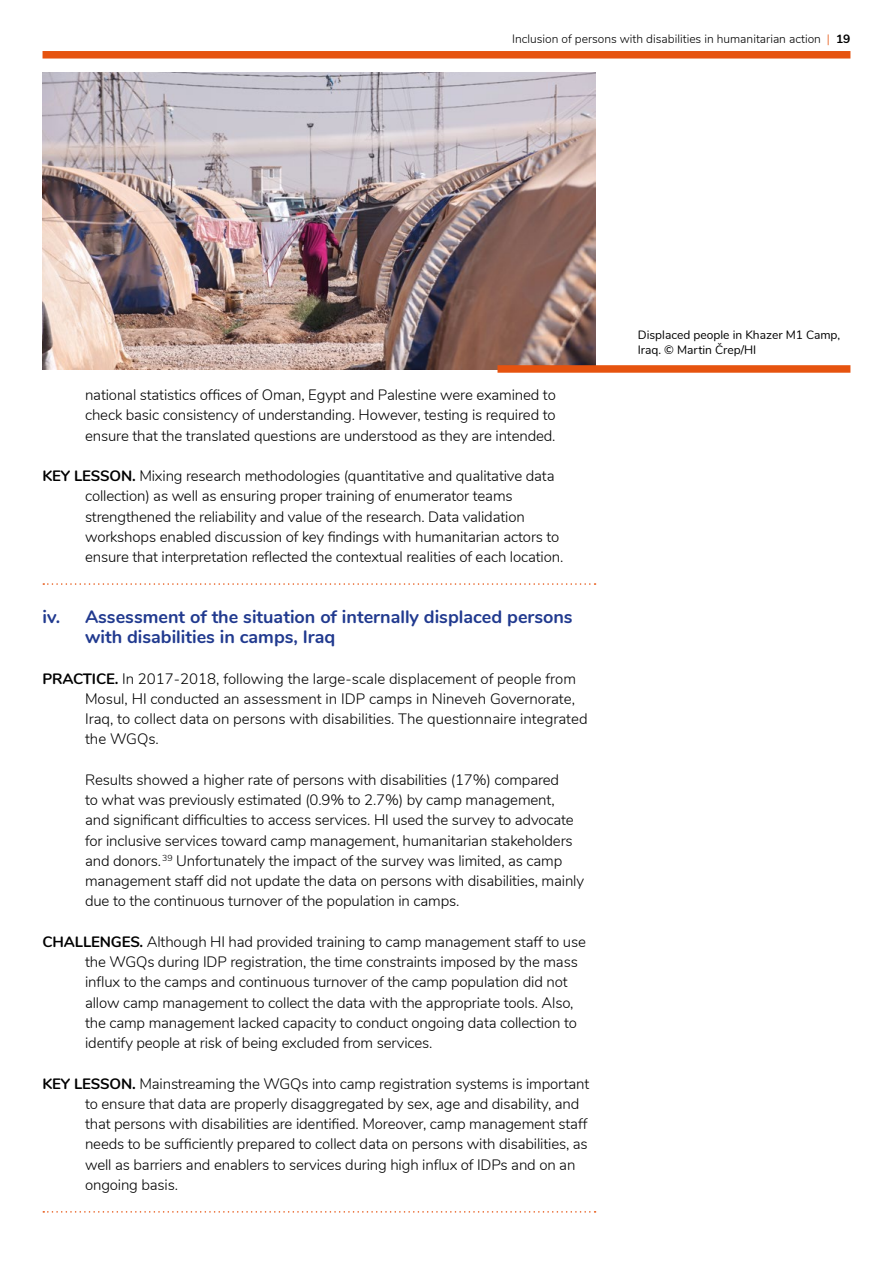
<style>
.page{position:relative;width:893px;height:1263px;background:#fff}
.page>*{position:absolute;margin:0;border:0;box-sizing:border-box;transform-origin:0 0}
.t1{font:700 18px/20.2px "Nunito";color:#213a8f}
.t2{font:300 15px/20.2px "Nunito";letter-spacing:-.01em;color:#000}
.t3{font:300 12px "Nunito";color:#000}
.t4{font:12px/15px "Nunito";color:#000}
.s1{color:#e6530f}
.s2{font-weight:700}
</style>
<div class="page">
<div style="left:43px;top:51px;width:807px;height:8px;background:#e6530f"></div>
<svg style="left:43px;top:583px;width:553px;height:2px"></svg>
<svg style="left:43px;top:1211px;width:553px;height:1px"></svg>
<img style="left:43px;top:72px;width:552px;height:297px">
<div style="left:497px;top:365px;width:353px;height:8px;background:#e6530f"></div>
<p class="t3" style="left:512px;top:30px;width:340px">Inclusion of persons with disabilities in humanitarian action <span class="s1">|</span> <span class="s2">19</span></p>
<p class="t2" style="left:85px;top:384px;width:472px;text-align:justify">national statistics offices of Oman, Egypt and Palestine were examined to check basic consistency of understanding. However, testing is required to ensure that the translated questions are understood as they are intended.</p>
<h5 class="t2" style="left:43px;top:465px;width:513px"><span class="s2">KEY LESSON.</span> Mixing research methodologies (quantitative and qualitative data</h5>
<p class="t2" style="left:85px;top:485px;width:480px">collection) as well as ensuring proper training of enumerator teams strengthened the reliability and value of the research. Data validation workshops enabled discussion of key findings with humanitarian actors to ensure that interpretation reflected the contextual realities of each location.</p>
<h4 class="t1" style="left:85px;top:605px;width:489px;text-indent:-43px">iv. Assessment of the situation of internally displaced persons with disabilities in camps, Iraq</h4>
<h5 class="t2" style="left:43px;top:667px;width:535px"><span class="s2">PRACTICE.</span> In 2017-2018, following the large-scale displacement of people from</h5>
<p class="t2" style="left:85px;top:688px;width:504px">Mosul, HI conducted an assessment in IDP camps in Nineveh Governorate,<br>Iraq, to collect data on persons with disabilities. The questionnaire integrated the WGQs.</p>
<p class="t2" style="left:85px;top:769px;width:501px">Results showed a higher rate of persons with disabilities (17%) compared<br>to what was previously estimated (0.9% to 2.7%) by camp management,<br>and significant difficulties to access services. HI used the survey to advocate for inclusive services toward camp management, humanitarian stakeholders and donors. <sup>39</sup> Unfortunately the impact of the survey was limited, as camp management staff did not update the data on persons with disabilities, mainly due to the continuous turnover of the population in camps.</p>
<h5 class="t2" style="left:43px;top:931px;width:545px"><span class="s2">CHALLENGES.</span> Although HI had provided training to camp management staff to use</h5>
<p class="t2" style="left:85px;top:951px;width:494px">the WGQs during IDP registration, the time constraints imposed by the mass influx to the camps and continuous turnover of the camp population did not allow camp management to collect the data with the appropriate tools. Also, the camp management lacked capacity to conduct ongoing data collection to identify people at risk of being excluded from services.</p>
<h5 class="t2" style="left:43px;top:1072px;width:548px"><span class="s2">KEY LESSON.</span> Mainstreaming the WGQs into camp registration systems is important</h5>
<p class="t2" style="left:85px;top:1093px;width:504px">to ensure that data are properly disaggregated by sex, age and disability, and that persons with disabilities are identified. Moreover, camp management staff needs to be sufficiently prepared to collect data on persons with disabilities, as well as barriers and enablers to services during high influx of IDPs and on an ongoing basis.</p>
<p class="t4" style="left:638px;top:326px;width:204px">Displaced people in Khazer M1 Camp,<br>Iraq. © Martin Črep/HI</p>
</div>
